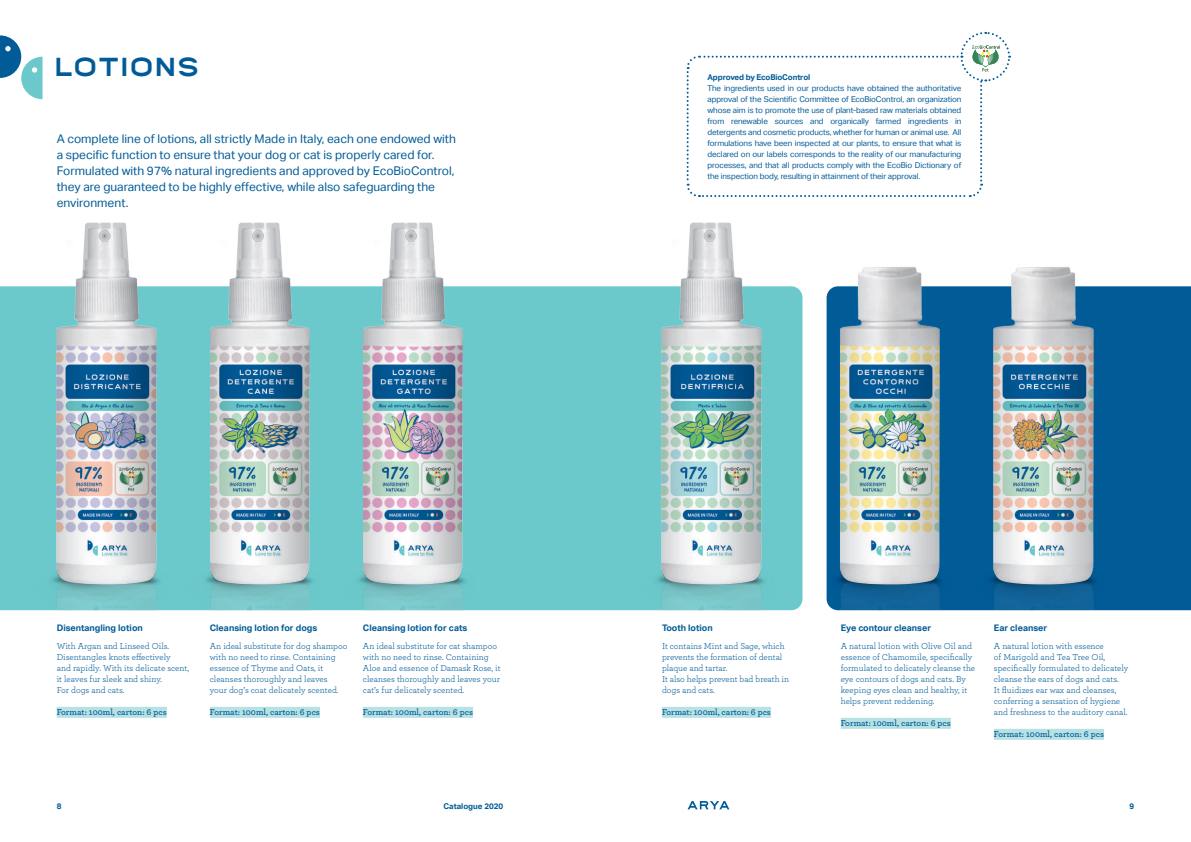
<style>
.page{position:relative;width:1191px;height:842px;background:#fff}
.page>*{position:absolute;margin:0;border:0;box-sizing:border-box;transform-origin:0 0}
.t1{font:24.3px "Arya Type";color:#005b97}
.t2{font:12px/16px "Aktiv Grotesk";color:#005b97}
.t3{font:9px/11px "Archer";color:#005b97}
.t4{font:600 9px "Archer";color:#005b97}
.t5{font:700 9px "Aktiv Grotesk";color:#005b97}
.t6{font:8px/11px "Aktiv Grotesk";letter-spacing:-.01em;color:#005b97;text-align:justify}
.t7{font:700 8px "Aktiv Grotesk";letter-spacing:-.01em;color:#005b97}
</style>
<div class="page">
<svg style="left:687px;top:801px;width:42px;height:8px"></svg>
<div style="left:0;top:286px;width:802px;height:324px;background:#6bc9cc"></div>
<div style="left:952px;top:286px;width:239px;height:324px;background:#005b97"></div>
<div style="left:57px;top:707px;width:110px;height:11px;background:#b7e1e3"></div>
<div style="left:210px;top:707px;width:110px;height:11px;background:#b7e1e3"></div>
<div style="left:363px;top:707px;width:110px;height:11px;background:#b7e1e3"></div>
<div style="left:662px;top:707px;width:109px;height:11px;background:#b7e1e3"></div>
<div style="left:840px;top:718px;width:111px;height:11px;background:#b7e1e3"></div>
<div style="left:994px;top:729px;width:110px;height:11px;background:#b7e1e3"></div>
<img style="left:30px;top:222px;width:138px;height:388px">
<img style="left:183px;top:222px;width:138px;height:388px">
<img style="left:336px;top:222px;width:138px;height:388px">
<img style="left:635px;top:222px;width:138px;height:388px">
<img style="left:826px;top:267px;width:126px;height:343px">
<img style="left:967px;top:267px;width:138px;height:343px">
<svg style="left:0;top:35px;width:43px;height:64px"></svg>
<svg style="left:686px;top:31px;width:325px;height:166px"></svg>
<h1 class="t1" style="left:54px;top:52px;width:147px">LOTIONS</h1>
<p class="t2" style="left:57px;top:130px;width:401px">A complete line of lotions, all strictly Made in Italy, each one endowed with a specific function to ensure that your dog or cat is properly cared for.<br>Formulated with 97% natural ingredients and approved by EcoBioControl, they are guaranteed to be highly effective, while also safeguarding the environment.</p>
<p class="t7" style="left:707px;top:73px;width:104px">Approved by EcoBioControl</p>
<p class="t6" style="left:707px;top:83px;width:255px">The ingredients used in our products have obtained the authoritative approval of the Scientific Committee of EcoBioControl, an organization whose aim is to promote the use of plant-based raw materials obtained from renewable sources and organically farmed ingredients in detergents and cosmetic products, whether for human or animal use. All formulations have been inspected at our plants, to ensure that what is declared on our labels corresponds to the reality of our manufacturing processes, and that all products comply with the EcoBio Dictionary of the inspection body, resulting in attainment of their approval.</p>
<p class="t5" style="left:57px;top:623px;width:88px">Disentangling lotion</p>
<p class="t3" style="left:57px;top:640px;width:134px">With Argan and Linseed Oils.<br>Disentangles knots effectively<br>and rapidly. With its delicate scent, it leaves fur sleek and shiny.<br>For dogs and cats.</p>
<p class="t4" style="left:57px;top:706px;width:112px">Format: 100ml, carton: 6 pcs</p>
<p class="t5" style="left:210px;top:623px;width:109px">Cleansing lotion for dogs</p>
<p class="t5" style="left:363px;top:623px;width:106px">Cleansing lotion for cats</p>
<p class="t5" style="left:662px;top:623px;width:52px">Tooth lotion</p>
<p class="t5" style="left:840px;top:623px;width:92px">Eye contour cleanser</p>
<p class="t5" style="left:994px;top:623px;width:55px">Ear cleanser</p>
<p class="t3" style="left:210px;top:640px;width:139px">An ideal substitute for dog shampoo with no need to rinse. Containing essence of Thyme and Oats, it cleanses thoroughly and leaves<br>your dog’s coat delicately scented.</p>
<p class="t4" style="left:210px;top:706px;width:112px">Format: 100ml, carton: 6 pcs</p>
<p class="t3" style="left:363px;top:640px;width:139px">An ideal substitute for cat shampoo with no need to rinse. Containing Aloe and essence of Damask Rose, it cleanses thoroughly and leaves your cat’s fur delicately scented.</p>
<p class="t4" style="left:363px;top:706px;width:112px">Format: 100ml, carton: 6 pcs</p>
<p class="t3" style="left:662px;top:640px;width:129px">It contains Mint and Sage, which prevents the formation of dental plaque and tartar.<br>It also helps prevent bad breath in dogs and cats.</p>
<p class="t4" style="left:662px;top:706px;width:110px">Format: 100ml, carton: 6 pcs</p>
<p class="t3" style="left:840px;top:640px;width:136px">A natural lotion with Olive Oil and essence of Chamomile, specifically formulated to delicately cleanse the eye contours of dogs and cats. By keeping eyes clean and healthy, it helps prevent reddening.</p>
<p class="t4" style="left:840px;top:717px;width:112px">Format: 100ml, carton: 6 pcs</p>
<p class="t3" style="left:994px;top:640px;width:136px">A natural lotion with essence<br>of Marigold and Tea Tree Oil, specifically formulated to delicately cleanse the ears of dogs and cats.<br>It fluidizes ear wax and cleanses, conferring a sensation of hygiene and freshness to the auditory canal.</p>
<p class="t4" style="left:994px;top:728px;width:112px">Format: 100ml, carton: 6 pcs</p>
<p class="t7" style="left:57px;top:802px;width:6px">8</p>
<p class="t7" style="left:443px;top:802px;width:61px">Catalogue 2020</p>
<p class="t7" style="left:1129px;top:802px;width:6px">9</p>
</div>
